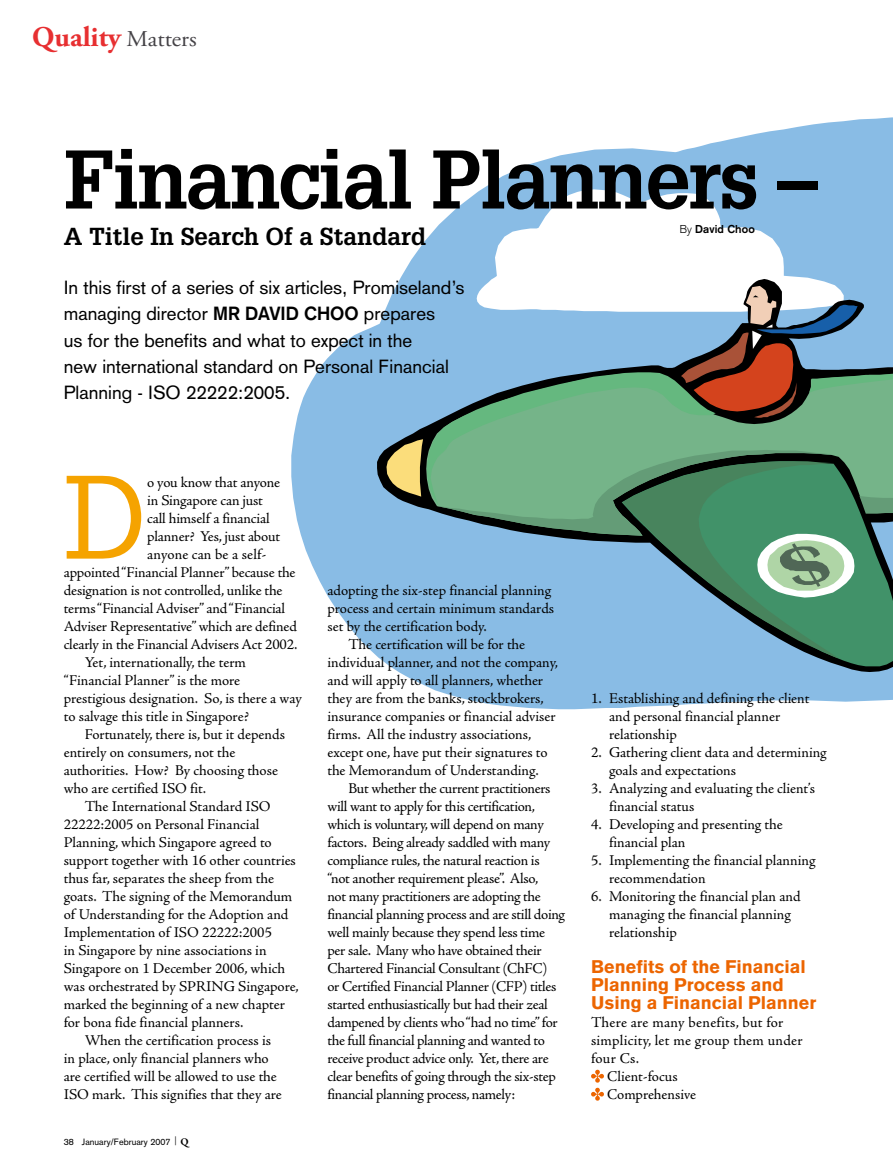
<style>
.page{position:relative;width:893px;height:1170px;background:#fff}
.page>*{position:absolute;margin:0;border:0;box-sizing:border-box;transform-origin:0 0}
.t1{font:115.5px "Glypha";color:#f5a300}
.t2{font:700 81px "Glypha";letter-spacing:-.03em;color:#000}
.t3{font:700 28.5px "Adobe Garamond Pro";color:#e72f31}
.t4{font:700 24px "Glypha";color:#000}
.t5{font:18.75px/26.2px "Akzidenz Grotesk";color:#000}
.t6{font:900 18px/18px "Akzidenz Grotesk";color:#ec6500}
.t7{font:15px/18px "Adobe Jenson Pro";letter-spacing:-.005em;color:#000}
.t8{font:15px "Adobe Jenson Pro";letter-spacing:-.025em;color:#000}
.t9{font:15px "Adobe Jenson Pro";letter-spacing:.015em;color:#000}
.t10{font:700 11.25px "Akzidenz Grotesk";color:#000}
.t11{font:9px "Akzidenz Grotesk";color:#000}
.s1{font-weight:400;font-size:22.5px;color:#444246}
.s2{font-weight:300}
.s3{font-weight:700}
.s4{font-family:"Garamond Premr Pro";font-weight:700;font-size:10.5px}
</style>
<div class="page">
<svg style="left:291px;top:117px;width:602px;height:592px;fill:#89bce5"></svg>
<svg style="left:477px;top:189px;width:367px;height:66px"></svg>
<svg style="left:377px;top:255px;width:516px;height:417px;background:#97c2e4"></svg>
<svg style="left:426px;top:265px;width:467px;height:21px"></svg>
<svg style="left:622px;top:597px;width:271px;height:69px;background:#54998b"></svg>
<svg style="left:622px;top:597px;width:217px;height:61px;background:#6ba2b1"></svg>
<svg style="left:386px;top:286px;width:507px;height:311px;background:#739d99"></svg>
<svg style="left:591px;top:1069px;width:13px;height:31px"></svg>
<h3 class="t3" style="left:32px;top:20px;width:166px">Quality <span class="s1">Matters</span></h3>
<h2 class="t2" style="left:64px;top:129px;width:755px">Financial Planners –</h2>
<h3 class="t4" style="left:64px;top:221px;width:364px">A Title In Search Of a Standard</h3>
<p class="t10" style="left:680px;top:222px;width:77px"><span class="s2">By</span> DAVID CHOO</p>
<p class="t5" style="left:64px;top:274px;width:402px">In this first of a series of six articles, Promiseland’s managing director <span class="s3">MR DAVID CHOO</span> prepares<br>us for the benefits and what to expect in the<br>new international standard on Personal Financial Planning - ISO 22222:2005.</p>
<h1 class="t1" style="left:64px;top:447px;width:85px">D</h1>
<p class="t7" style="left:147px;top:473px;width:134px">o you know that anyone</p>
<p class="t7" style="left:147px;top:491px;width:117px">in Singapore can just</p>
<p class="t7" style="left:147px;top:509px;width:124px">call himself a financial</p>
<p class="t7" style="left:147px;top:527px;width:134px">planner? Yes, just about</p>
<p class="t7" style="left:147px;top:545px;width:121px">anyone can be a self-</p>
<p class="t7" style="left:64px;top:563px;width:233px">appointed “Financial Planner” because the</p>
<p class="t7" style="left:64px;top:581px;width:220px">designation is not controlled, unlike the</p>
<p class="t7" style="left:64px;top:599px;width:223px">terms “Financial Adviser” and “Financial</p>
<p class="t7" style="left:64px;top:617px;width:235px">Adviser Representative” which are defined</p>
<p class="t7" style="left:64px;top:635px;width:235px">clearly in the Financial Advisers Act 2002.</p>
<p class="t7" style="left:85px;top:653px;width:163px">Yet, internationally, the term</p>
<p class="t7" style="left:64px;top:671px;width:178px">“Financial Planner” is the more</p>
<p class="t7" style="left:64px;top:689px;width:240px">prestigious designation. So, is there a way</p>
<p class="t7" style="left:64px;top:707px;width:186px">to salvage this title in Singapore?</p>
<p class="t7" style="left:85px;top:725px;width:202px">Fortunately, there is, but it depends</p>
<p class="t7" style="left:64px;top:743px;width:173px">entirely on consumers, not the</p>
<p class="t7" style="left:64px;top:761px;width:216px">authorities. How? By choosing those</p>
<p class="t7" style="left:64px;top:779px;width:144px">who are certified ISO fit.</p>
<p class="t7" style="left:85px;top:797px;width:187px">The International Standard ISO</p>
<p class="t7" style="left:64px;top:815px;width:197px">22222:2005 on Personal Financial</p>
<p class="t7" style="left:64px;top:833px;width:210px">Planning, which Singapore agreed to</p>
<p class="t7" style="left:64px;top:851px;width:234px">support together with 16 other countries</p>
<p class="t7" style="left:64px;top:869px;width:212px">thus far, separates the sheep from the</p>
<p class="t7" style="left:64px;top:887px;width:230px">goats. The signing of the Memorandum</p>
<p class="t7" style="left:64px;top:905px;width:226px">of Understanding for the Adoption and</p>
<p class="t7" style="left:64px;top:923px;width:210px">Implementation of ISO 22222:2005</p>
<p class="t7" style="left:64px;top:941px;width:204px">in Singapore by nine associations in</p>
<p class="t7" style="left:64px;top:959px;width:223px">Singapore on 1 December 2006, which</p>
<p class="t7" style="left:64px;top:977px;width:237px">was orchestrated by SPRING Singapore,</p>
<p class="t7" style="left:64px;top:995px;width:223px">marked the beginning of a new chapter</p>
<p class="t7" style="left:64px;top:1013px;width:181px">for bona fide financial planners.</p>
<p class="t7" style="left:85px;top:1031px;width:188px">When the certification process is</p>
<p class="t7" style="left:64px;top:1049px;width:207px">in place, only financial planners who</p>
<p class="t7" style="left:64px;top:1067px;width:215px">are certified will be allowed to use the</p>
<p class="t7" style="left:64px;top:1085px;width:220px">ISO mark. This signifies that they are</p>
<p class="t11" style="left:64px;top:1136px;width:126px">38 January/February 2007 <sup>|</sup> <span class="s4">Q</span></p>
<p class="t7" style="left:327px;top:581px;width:225px">adopting the six-step financial planning</p>
<p class="t7" style="left:327px;top:599px;width:228px">process and certain minimum standards</p>
<p class="t7" style="left:327px;top:617px;width:161px">set by the certification body.</p>
<p class="t7" style="left:348px;top:635px;width:178px">The certification will be for the</p>
<p class="t7" style="left:327px;top:653px;width:232px">individual planner, and not the company,</p>
<p class="t7" style="left:327px;top:671px;width:217px">and will apply to all planners, whether</p>
<p class="t7" style="left:327px;top:689px;width:218px">they are from the banks, stockbrokers,</p>
<p class="t7" style="left:327px;top:707px;width:230px">insurance companies or financial adviser</p>
<p class="t7" style="left:327px;top:725px;width:206px">firms. All the industry associations,</p>
<p class="t7" style="left:327px;top:743px;width:222px">except one, have put their signatures to</p>
<p class="t7" style="left:327px;top:761px;width:213px">the Memorandum of Understanding.</p>
<p class="t8" style="left:348px;top:779px;width:204px">But whether the current practitioners</p>
<p class="t8" style="left:327px;top:797px;width:209px">will want to apply for this certification,</p>
<p class="t7" style="left:327px;top:815px;width:218px">which is voluntary, will depend on many</p>
<p class="t7" style="left:327px;top:833px;width:224px">factors. Being already saddled with many</p>
<p class="t8" style="left:327px;top:851px;width:214px">compliance rules, the natural reaction is</p>
<p class="t7" style="left:327px;top:869px;width:213px">“not another requirement please”. Also,</p>
<p class="t8" style="left:327px;top:887px;width:215px">not many practitioners are adopting the</p>
<p class="t7" style="left:327px;top:905px;width:239px">financial planning process and are still doing</p>
<p class="t7" style="left:327px;top:923px;width:219px">well mainly because they spend less time</p>
<p class="t7" style="left:327px;top:941px;width:216px">per sale. Many who have obtained their</p>
<p class="t7" style="left:327px;top:959px;width:222px">Chartered Financial Consultant (ChFC)</p>
<p class="t7" style="left:327px;top:977px;width:230px">or Certified Financial Planner (CFP) titles</p>
<p class="t8" style="left:327px;top:995px;width:222px">started enthusiastically but had their zeal</p>
<p class="t8" style="left:327px;top:1013px;width:232px">dampened by clients who “had no time” for</p>
<p class="t7" style="left:327px;top:1031px;width:219px">the full financial planning and wanted to</p>
<p class="t8" style="left:327px;top:1049px;width:223px">receive product advice only. Yet, there are</p>
<p class="t8" style="left:327px;top:1067px;width:230px">clear benefits of going through the six-step</p>
<p class="t7" style="left:327px;top:1085px;width:189px">financial planning process, namely:</p>
<p class="t7" style="left:609px;top:689px;width:202px;text-indent:-18px">1. Establishing and defining the client and personal financial planner relationship</p>
<p class="t7" style="left:609px;top:743px;width:219px;text-indent:-18px">2. Gathering client data and determining goals and expectations</p>
<p class="t7" style="left:609px;top:779px;width:207px;text-indent:-18px">3. Analyzing and evaluating the client’s financial status</p>
<p class="t7" style="left:609px;top:815px;width:175px;text-indent:-18px">4. Developing and presenting the financial plan</p>
<p class="t7" style="left:609px;top:851px;width:208px;text-indent:-18px">5. Implementing the financial planning recommendation</p>
<p class="t7" style="left:609px;top:887px;width:193px;text-indent:-18px">6. Monitoring the financial plan and managing the financial planning relationship</p>
<p class="t6" style="left:591px;top:957px;width:227px">Benefits of the Financial<br>Planning Process and<br>Using a Financial Planner</p>
<p class="t9" style="left:591px;top:1013px;width:194px">There are many benefits, but for</p>
<p class="t9" style="left:591px;top:1031px;width:213px">simplicity, let me group them under</p>
<p class="t7" style="left:591px;top:1049px;width:50px">four Cs.</p>
<p class="t7" style="left:607px;top:1067px;width:72px">Client-focus</p>
<p class="t7" style="left:607px;top:1085px;width:90px">Comprehensive</p>
</div>
